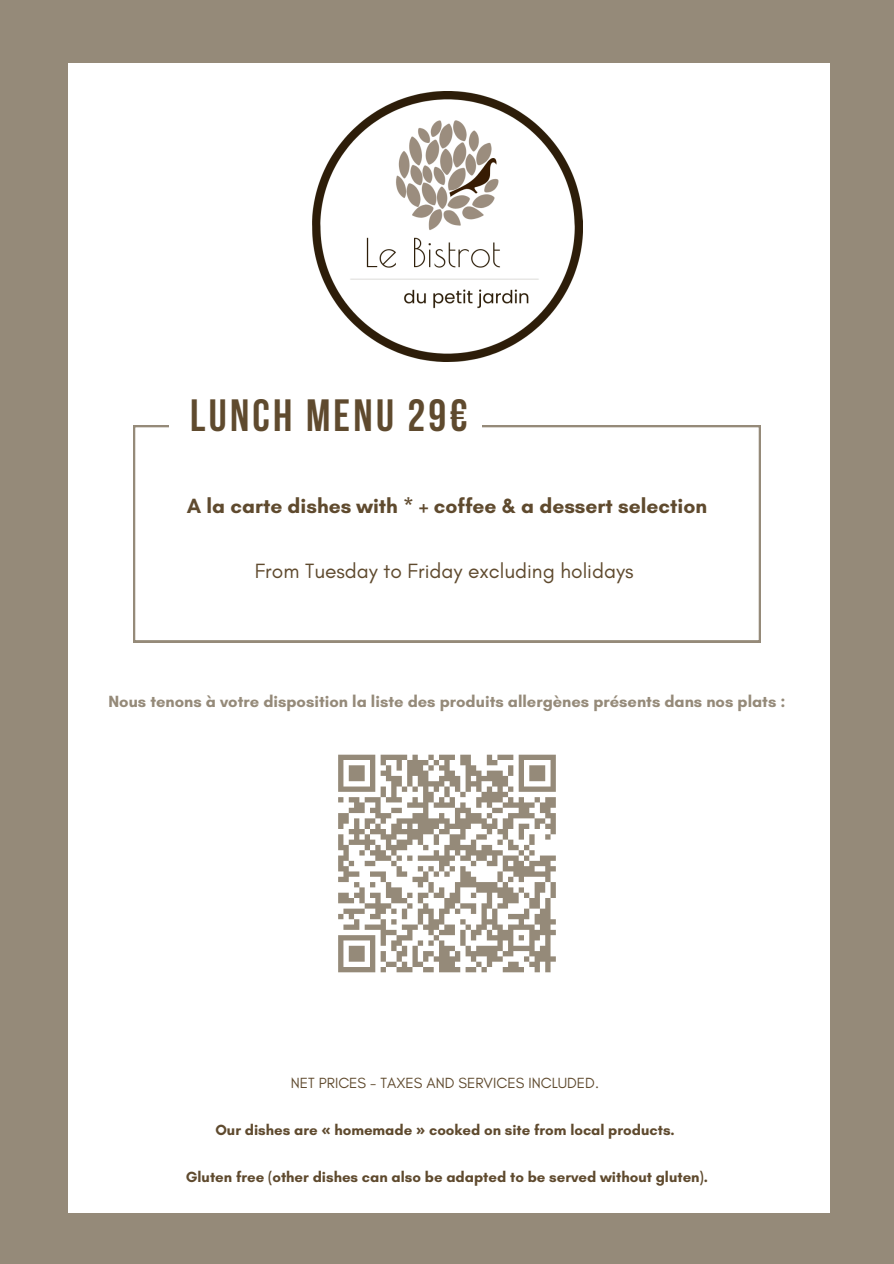
<style>
.page{position:relative;width:894px;height:1264px;background:#fff}
.page>*{position:absolute;margin:0;border:0;box-sizing:border-box;transform-origin:0 0}
.t1{font:700 45px "Bebas Neue";letter-spacing:.075em;color:#5f4a2e}
.t2{font:700 21px "Glacial Indifference";color:#5f4a2e}
.t3{font:21px "Glacial Indifference";color:#5f4a2e}
.t4{font:700 16.5px "Glacial Indifference";color:#958a79}
.t5{font:700 15px "Glacial Indifference";color:#5f4a2e}
.t6{font:15px "Glacial Indifference";color:#5f4a2e}
.s1{font-family:"Noto Sans"}
</style>
<div class="page">
<div style="left:0;top:0;width:893px;height:1263px;background:#958a79"></div>
<div style="left:68px;top:63px;width:761px;height:1149px;background:#fff"></div>
<img style="left:312px;top:91px;width:270px;height:270px">
<svg style="left:133px;top:425px;width:627px;height:217px"></svg>
<div style="left:169px;top:393px;width:312px;height:63px;background:#fff"></div>
<svg style="left:338px;top:754px;width:218px;height:219px"></svg>
<h1 class="t1" style="left:190px;top:390px;width:279px">LUNCH MENU 29€</h1>
<h2 class="t2" style="left:187px;top:493px;width:521px">A la carte dishes with * + coffee &amp; a dessert selection</h2>
<h2 class="t3" style="left:255px;top:559px;width:380px">From Tuesday to Friday excluding holidays</h2>
<p class="t4" style="left:108px;top:691px;width:678px">Nous tenons à votre disposition la liste des produits allergènes présents dans nos plats :</p>
<p class="t6" style="left:291px;top:1074px;width:309px">NET PRICES - TAXES AND SERVICES INCLUDED.</p>
<p class="t5" style="left:215px;top:1120px;width:461px">Our dishes are <span class="s1">«</span> homemade <span class="s1">»</span> cooked on site from local products.</p>
<p class="t5" style="left:186px;top:1167px;width:523px">Gluten free (other dishes can also be adapted to be served without gluten).</p>
</div>
